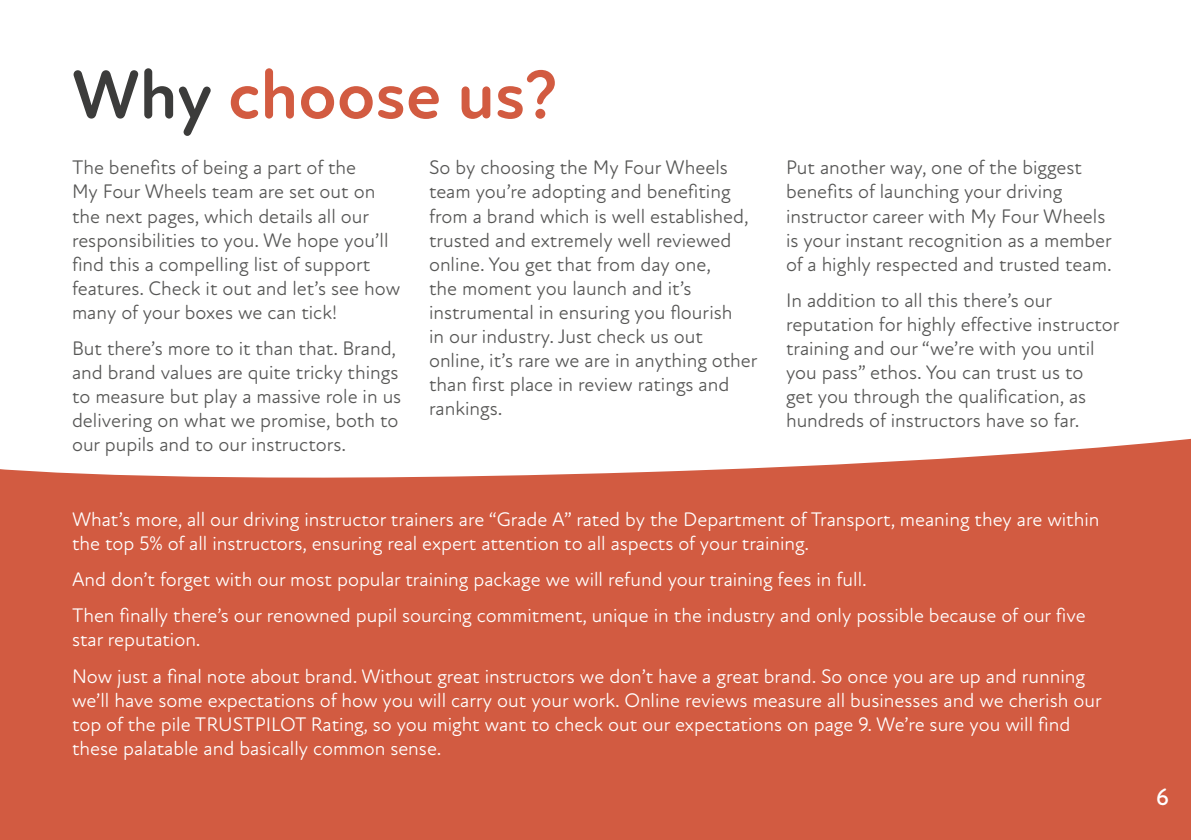
<style>
.page{position:relative;width:1191px;height:840px;background:#fff}
.page>*{position:absolute;margin:0;border:0;box-sizing:border-box;transform-origin:0 0}
.t1{font:700 70px "New Atten Round";color:#d25b41}
.t2{font:500 24px "New Atten Round";color:#fff}
.t3{font:20px/24px "New Atten Round";color:#575756}
.t4{font:20px/24px "New Atten Round";color:#fff}
.s1{color:#3c3c3b}
</style>
<div class="page">
<svg style="left:0;top:438px;width:1191px;height:401px;background:#d5664e"></svg>
<h1 class="t1" style="left:72px;top:53px;width:487px"><span class="s1">Why</span> choose us?</h1>
<p class="t3" style="left:72px;top:156px;width:330px">The benefits of being a part of the<br>My Four Wheels team are set out on the next pages, which details all our responsibilities to you. We hope you’ll find this a compelling list of support features. Check it out and let’s see how many of your boxes we can tick!</p>
<p class="t3" style="left:72px;top:336px;width:331px">But there’s more to it than that. Brand, and brand values are quite tricky things to measure but play a massive role in us delivering on what we promise, both to our pupils and to our instructors.</p>
<p class="t3" style="left:429px;top:156px;width:330px">So by choosing the My Four Wheels team you’re adopting and benefiting from a brand which is well established, trusted and extremely well reviewed online. You get that from day one,<br>the moment you launch and it’s instrumental in ensuring you flourish<br>in our industry. Just check us out online, it’s rare we are in anything other than first place in review ratings and rankings.</p>
<p class="t3" style="left:786px;top:156px;width:327px">Put another way, one of the biggest benefits of launching your driving instructor career with My Four Wheels is your instant recognition as a member of a highly respected and trusted team.</p>
<p class="t3" style="left:786px;top:288px;width:335px">In addition to all this there’s our reputation for highly effective instructor training and our “we’re with you until you pass” ethos. You can trust us to<br>get you through the qualification, as hundreds of instructors have so far.</p>
<p class="t4" style="left:72px;top:507px;width:1029px">What’s more, all our driving instructor trainers are “Grade A” rated by the Department of Transport, meaning they are within the top 5% of all instructors, ensuring real expert attention to all aspects of your training.</p>
<p class="t4" style="left:72px;top:561px;width:1015px;line-height:36px">And don’t forget with our most popular training package we will refund your training fees in full.<br>Then finally there’s our renowned pupil sourcing commitment, unique in the industry and only possible because of our five</p>
<p class="t4" style="left:72px;top:621px;width:1014px;line-height:36px">star reputation.<br>Now just a final note about brand. Without great instructors we don’t have a great brand. So once you are up and running</p>
<p class="t4" style="left:72px;top:687px;width:1031px">we’ll have some expectations of how you will carry out your work. Online reviews measure all businesses and we cherish our top of the pile TRUSTPILOT Rating, so you might want to check out our expectations on page 9. We’re sure you will find these palatable and basically common sense.</p>
<p class="t2" style="left:1156px;top:782px;width:14px">6</p>
</div>
